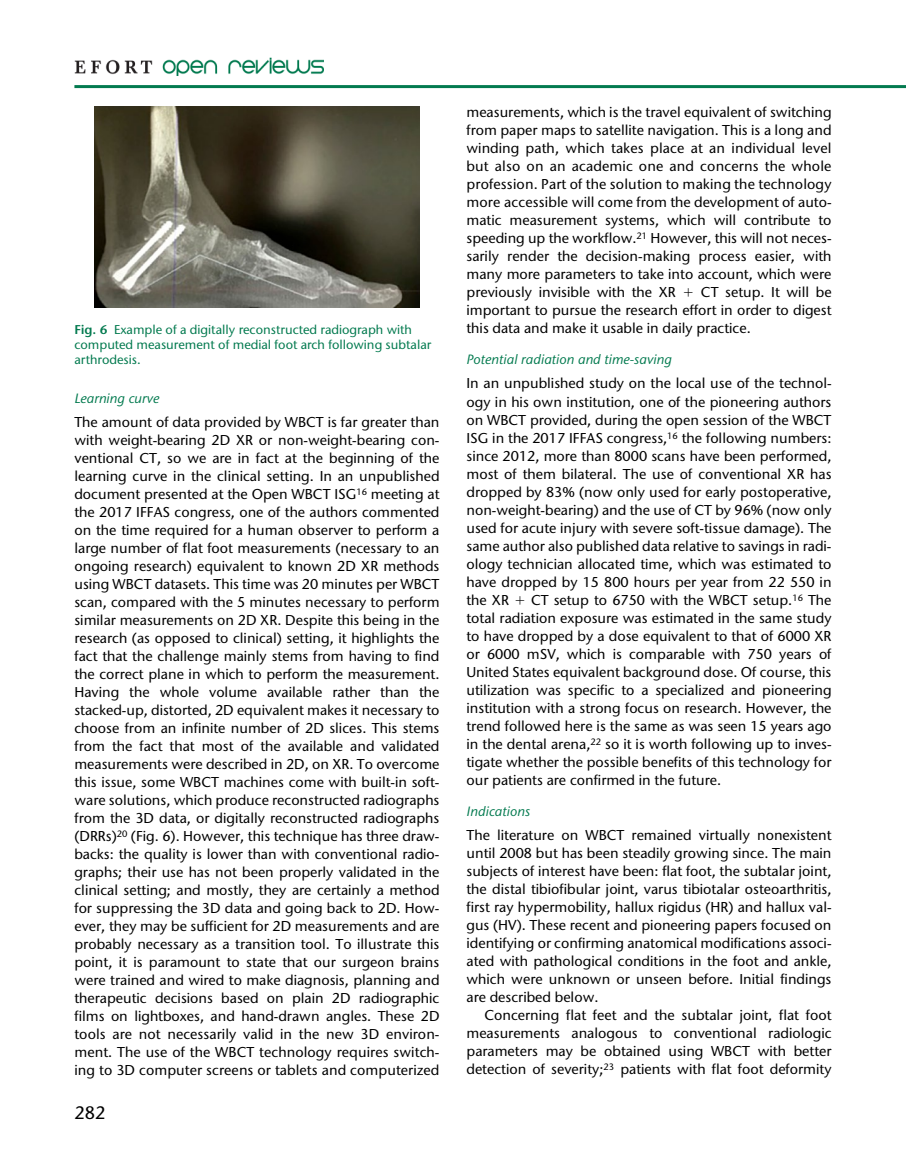
<style>
.page{position:relative;width:906px;height:1170px;background:#fff}
.page>*{position:absolute;margin:0;border:0;box-sizing:border-box;transform-origin:0 0}
.t1{font:500 18px "Stone Sans ITC Pro";color:#000}
.t2{font:500 14.25px/18px "Stone Sans ITC Pro";color:#000;text-align:justify}
.t3{font:italic 500 13.5px "Stone Sans ITC Pro";color:#037a4f}
.t4{font:500 12.75px/15px "Stone Sans ITC Pro";color:#037a4f}
.s1{font-weight:600}
</style>
<div class="page">
<img style="left:74px;top:57px;width:250px;height:19px">
<hr style="left:74px;top:85px;width:832px;height:3px;background:#037a4f">
<img style="left:95px;top:106px;width:324px;height:201px">
<p class="t4" style="left:74px;top:322px;width:358px"><span class="s1">Fig. 6</span> Example of a digitally reconstructed radiograph with computed measurement of medial foot arch following subtalar arthrodesis.</p>
<p class="t3" style="left:74px;top:390px;width:86px">Learning curve</p>
<p class="t2" style="left:74px;top:413px;width:366px">The amount of data provided by WBCT is far greater than with weight-bearing 2D XR or non-weight-bearing con&shy;ventional CT, so we are in fact at the beginning of the learning curve in the clinical setting. In an unpublished document presented at the Open WBCT ISG<sup>16</sup> meeting at the 2017 IFFAS congress, one of the authors commented on the time required for a human observer to perform a large number of flat foot measurements (necessary to an ongoing research) equivalent to known 2D XR methods using WBCT datasets. This time was 20 minutes per WBCT scan, compared with the 5 minutes necessary to perform similar measurements on 2D XR. Despite this being in the research (as opposed to clinical) setting, it highlights the fact that the challenge mainly stems from having to find the correct plane in which to perform the measurement.<br>Having the whole volume available rather than the stacked-up, distorted, 2D equivalent makes it necessary to choose from an infinite number of 2D slices. This stems from the fact that most of the available and validated measurements were described in 2D, on XR. To overcome this issue, some WBCT machines come with built-in soft&shy;ware solutions, which produce reconstructed radiographs from the 3D data, or digitally reconstructed radiographs (DRRs)<sup>20</sup> (Fig. 6). However, this technique has three draw&shy;backs: the quality is lower than with conventional radio&shy;graphs; their use has not been properly validated in the clinical setting; and mostly, they are certainly a method for suppressing the 3D data and going back to 2D. How&shy;ever, they may be sufficient for 2D measurements and are probably necessary as a transition tool. To illustrate this point, it is paramount to state that our surgeon brains were trained and wired to make diagnosis, planning and therapeutic decisions based on plain 2D radiographic films on lightboxes, and hand-drawn angles. These 2D tools are not necessarily valid in the new 3D environ&shy;ment. The use of the WBCT technology requires switch&shy;ing to 3D computer screens or tablets and computerized</p>
<p class="t1" style="left:74px;top:1101px;width:32px">282</p>
<p class="t2" style="left:466px;top:103px;width:366px">measurements, which is the travel equivalent of switching from paper maps to satellite navigation. This is a long and winding path, which takes place at an individual level but also on an academic one and concerns the whole profession. Part of the solution to making the technology more accessible will come from the development of auto&shy;matic measurement systems, which will contribute to speeding up the workflow.<sup>21</sup> However, this will not neces&shy;sarily render the decision-making process easier, with many more parameters to take into account, which were previously invisible with the XR</p>
<p class="t2" style="left:466px;top:283px;width:366px;text-indent:234px">CT setup. It will be important to pursue the research effort in order to digest this data and make it usable in daily practice.</p>
<p class="t3" style="left:466px;top:351px;width:207px">Potential radiation and time-saving</p>
<p class="t2" style="left:466px;top:374px;width:366px">In an unpublished study on the local use of the technol&shy;ogy in his own institution, one of the pioneering authors on WBCT provided, during the open session of the WBCT ISG in the 2017 IFFAS congress,<sup>16</sup> the following numbers: since 2012, more than 8000 scans have been performed, most of them bilateral. The use of conventional XR has dropped by 83% (now only used for early postoperative, non-weight-bearing) and the use of CT by 96% (now only used for acute injury with severe soft-tissue damage). The same author also published data relative to savings in radi&shy;ology technician allocated time, which was estimated to have dropped by 15 800 hours per year from 22 550 in the XR</p>
<p class="t2" style="left:466px;top:590px;width:366px;text-indent:64px">CT setup to 6750 with the WBCT setup.<sup>16</sup> The total radiation exposure was estimated in the same study to have dropped by a dose equivalent to that of 6000 XR or 6000 mSV, which is comparable with 750 years of United States equivalent background dose. Of course, this utilization was specific to a specialized and pioneering institution with a strong focus on research. However, the trend followed here is the same as was seen 15 years ago in the dental arena,<sup>22</sup> so it is worth following up to inves&shy;tigate whether the possible benefits of this technology for our patients are confirmed in the future.</p>
<p class="t3" style="left:466px;top:803px;width:65px">Indications</p>
<p class="t2" style="left:466px;top:826px;width:366px">The literature on WBCT remained virtually nonexistent until 2008 but has been steadily growing since. The main subjects of interest have been: flat foot, the subtalar joint, the distal tibiofibular joint, varus tibiotalar osteoarthritis, first ray hypermobility, hallux rigidus (HR) and hallux val&shy;gus (HV). These recent and pioneering papers focused on identifying or confirming anatomical modifications associ&shy;ated with pathological conditions in the foot and ankle, which were unknown or unseen before. Initial findings are described below.</p>
<p class="t2" style="left:466px;top:1006px;width:366px;text-indent:18px">Concerning flat feet and the subtalar joint, flat foot measurements analogous to conventional radiologic parameters may be obtained using WBCT with better detection of severity;<sup>23</sup> patients with flat foot deformity</p>
</div>
